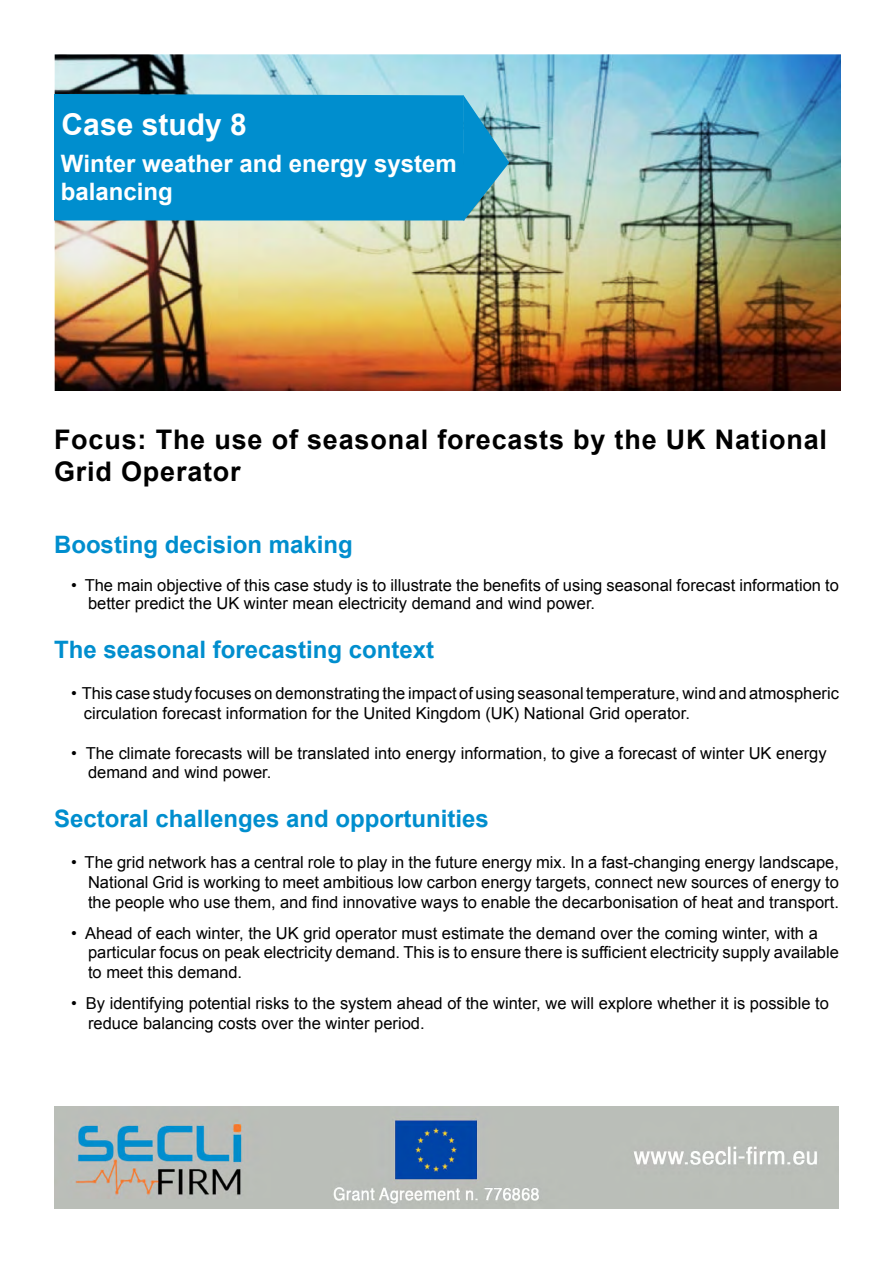
<style>
.page{position:relative;width:893px;height:1263px;background:#fff}
.page>*{position:absolute;margin:0;border:0;box-sizing:border-box;transform-origin:0 0}
.t1{font:700 30px "Arial";color:#fff}
.t2{font:700 27px/32.4px "Arial";letter-spacing:.03em;color:#000}
.t3{font:700 24px "Arial";color:#008ece}
.t4{font:700 24px/28.8px "Arial";color:#fff}
.t5{font:16.5px/19.8px "Arial";color:#000}
</style>
<div class="page">
<img style="left:54px;top:54px;width:787px;height:337px">
<div style="left:54px;top:93px;width:409px;height:128px;background:#008ece"></div>
<img style="left:463px;top:93px;width:47px;height:130px">
<img style="left:54px;top:1107px;width:785px;height:102px">
<h1 class="t1" style="left:62px;top:104px;width:187px">Case study 8</h1>
<h3 class="t4" style="left:61px;top:149px;width:397px">Winter weather and energy system balancing</h3>
<h2 class="t2" style="left:54px;top:424px;width:774px">Focus: The use of seasonal forecasts by the UK National<br>Grid Operator</h2>
<h3 class="t3" style="left:54px;top:529px;width:300px">Boosting decision making</h3>
<p class="t5" style="left:88px;top:576px;width:752px;line-height:18px;text-indent:-17px">• The main objective of this case study is to illustrate the benefits of using seasonal forecast information to better predict the UK winter mean electricity demand and wind power.</p>
<h3 class="t3" style="left:54px;top:633px;width:382px">The seasonal forecasting context</h3>
<p class="t5" style="left:84px;top:684px;width:757px;text-indent:-13px">• This case study focuses on demonstrating the impact of using seasonal temperature, wind and atmospheric circulation forecast information for the United Kingdom (UK) National Grid operator.</p>
<p class="t5" style="left:88px;top:743px;width:740px;text-indent:-17px">• The climate forecasts will be translated into energy information, to give a forecast of winter UK energy demand and wind power.</p>
<h3 class="t3" style="left:54px;top:802px;width:436px">Sectoral challenges and opportunities</h3>
<p class="t5" style="left:88px;top:853px;width:752px;text-align:justify;text-indent:-17px">• The grid network has a central role to play in the future energy mix. In a fast-changing energy landscape, National Grid is working to meet ambitious low carbon energy targets, connect new sources of energy to the people who use them, and find innovative ways to enable the decarbonisation of heat and transport.</p>
<p class="t5" style="left:88px;top:923px;width:752px;text-indent:-17px">• Ahead of each winter, the UK grid operator must estimate the demand over the coming winter, with a particular focus on peak electricity demand. This is to ensure there is sufficient electricity supply available to meet this demand.</p>
<p class="t5" style="left:88px;top:993px;width:742px;text-indent:-17px">• By identifying potential risks to the system ahead of the winter, we will explore whether it is possible to reduce balancing costs over the winter period.</p>
</div>
